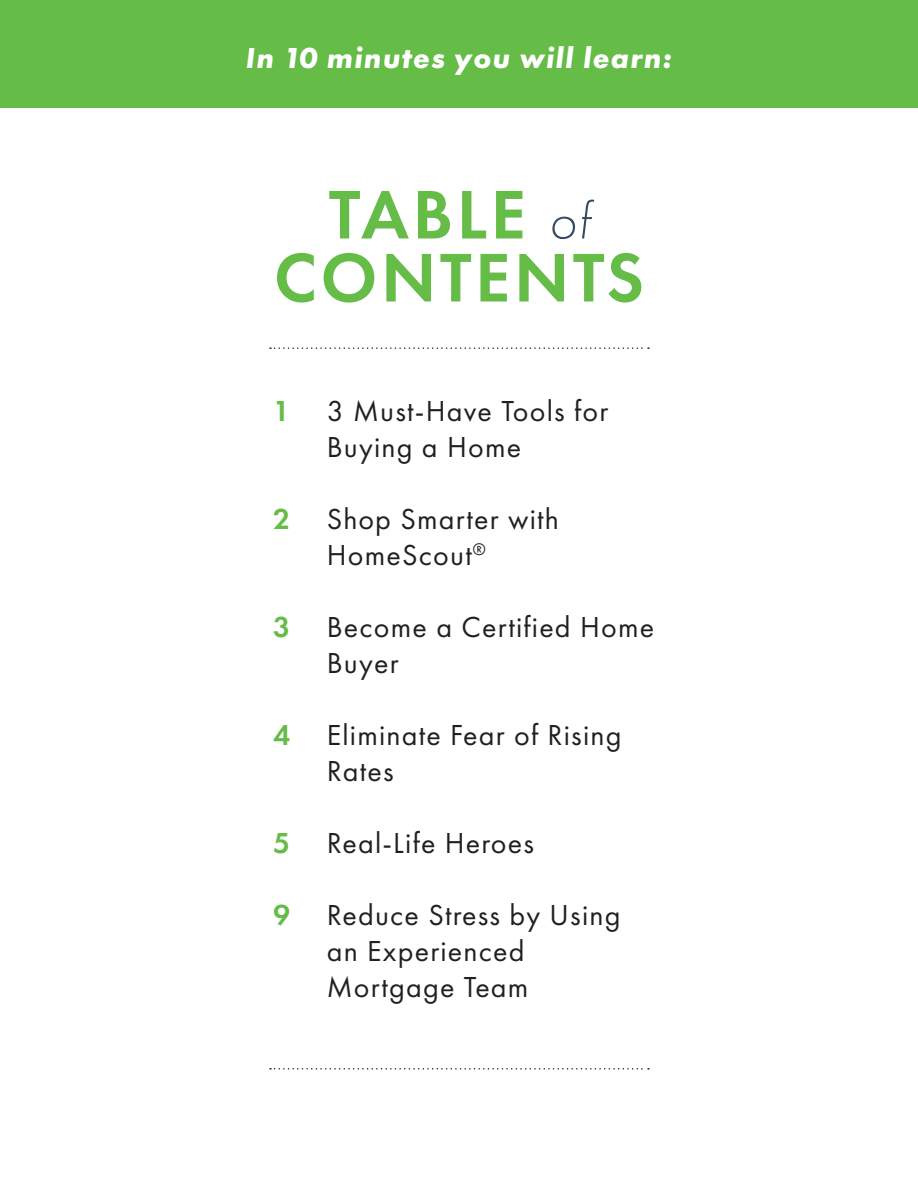
<style>
.page{position:relative;width:918px;height:1188px;background:#fff}
.page>*{position:absolute;margin:0;border:0;box-sizing:border-box;transform-origin:0 0}
.t1{font:600 71.25px/63px "Futura PT";letter-spacing:.05em;color:#65bc47;text-align:center}
.t2{font:30px/36px "Futura PT";letter-spacing:.04em;color:#231f20}
.t3{font:italic 700 30px "Futura PT";letter-spacing:.04em;color:#fff}
.t4{font:600 30px "Futura PT";color:#65bc47}
.s1{font-weight:300;font-style:italic;font-size:52.5px;color:#354a5e}
</style>
<div class="page">
<div style="left:0;top:0;width:918px;height:108px;background:#65bc47"></div>
<svg style="left:270px;top:347px;width:379px;height:2px"></svg>
<svg style="left:270px;top:1068px;width:379px;height:2px"></svg>
<p class="t3" style="left:246px;top:39px;width:428px">In 10 minutes you will learn:</p>
<h1 class="t1" style="left:274px;top:182px;width:372px">TABLE <span class="s1">of<br></span>CONTENTS</h1>
<p class="t4" style="left:273px;top:392px;width:19px">1</p>
<p class="t2" style="left:327px;top:393px;width:283px">3 Must-Have Tools for<br>Buying a Home</p>
<p class="t4" style="left:273px;top:500px;width:19px">2</p>
<p class="t2" style="left:327px;top:501px;width:234px">Shop Smarter with<br>HomeScout<sup>®</sup></p>
<p class="t4" style="left:273px;top:608px;width:19px">3</p>
<p class="t2" style="left:327px;top:609px;width:329px">Become a Certified Home<br>Buyer</p>
<p class="t4" style="left:273px;top:716px;width:19px">4</p>
<p class="t2" style="left:327px;top:717px;width:296px">Eliminate Fear of Rising<br>Rates</p>
<p class="t4" style="left:273px;top:824px;width:19px">5</p>
<p class="t2" style="left:327px;top:825px;width:209px">Real-Life Heroes</p>
<p class="t4" style="left:273px;top:896px;width:19px">9</p>
<p class="t2" style="left:327px;top:897px;width:295px">Reduce Stress by Using an Experienced<br>Mortgage Team</p>
</div>
